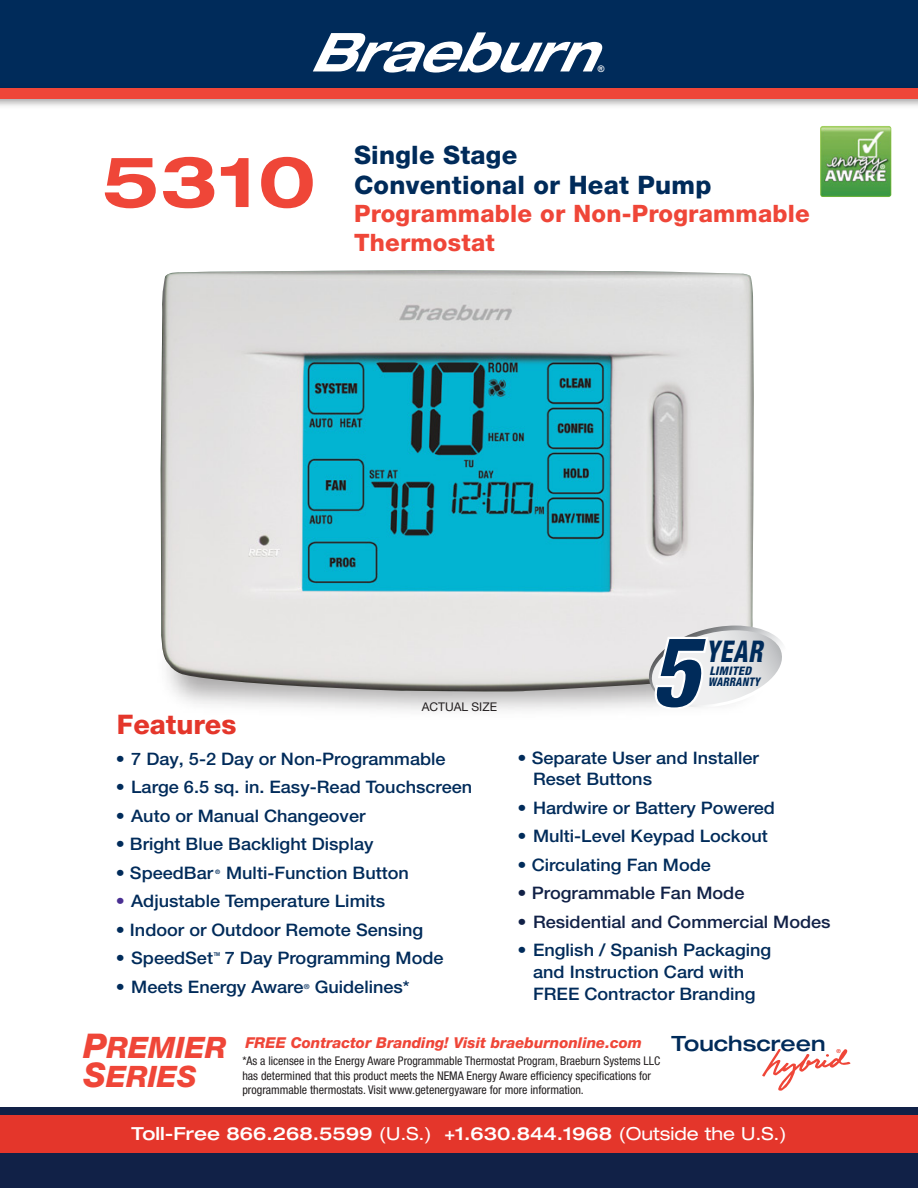
<style>
.page{position:relative;width:918px;height:1188px;background:#fff}
.page>*{position:absolute;margin:0;border:0;box-sizing:border-box;transform-origin:0 0}
.t1{font:italic 900 condensed 99.75px "Helvetica Neue LT Std";color:#002b5a;scale:.94 1}
.t2{font:700 expanded 70.5px "Helvetica Neue LT Std";color:#ef4638}
.t3{font:italic 800 condensed 30px "Helvetica Neue LT Std";color:#002b5a;scale:.83 1}
.t4{font:italic 800 29.55px "Helvetica Neue LT Std";color:#ef4638}
.t5{font:800 27px "Helvetica Neue LT Std";color:#e4362b}
.t6{font:800 25.5px/30px "Helvetica Neue LT Std";letter-spacing:.01em;color:#002b5a}
.t7{font:800 24px/28.5px "Helvetica Neue LT Std";letter-spacing:.01em;color:#ef4638}
.t8{font:500 expanded 21px "Helvetica Neue LT Std";color:#002b5a}
.t9{font:500 expanded 18px "Helvetica Neue LT Std";color:#fff}
.t10{font:500 17.25px/21.8px "Helvetica Neue LT Std";color:#002b5a;scale:1.05 1}
.t11{font:500 17.25px "Helvetica Neue LT Std";color:#112147;scale:1.05 1}
.t12{font:italic 800 15px "Helvetica Neue LT Std";color:#ef4638}
.t13{font:condensed 12px/14.4px "Helvetica Neue LT Std";color:#231f20}
.t14{font:12px "Helvetica Neue LT Std";color:#231f20}
.t15{font:italic 800 condensed 11.85px "Helvetica Neue LT Std";letter-spacing:.03em;color:#002b5a;scale:.9 1}
.t16{font:italic 800 condensed 11.85px "Helvetica Neue LT Std";letter-spacing:.03em;color:#002b5a}
.t17{font:700 9px "Arial";color:#fff}
.t18{font:500 7.05px "Helvetica Neue LT Std";color:#002b5a;scale:1.05 1}
.t19{font:700 6.3px "Helvetica Neue LT Std";color:#fff}
.t20{font:500 condensed 6.15px "Helvetica Neue LT Std";color:#002b5a;scale:1.05 1}
.t21{font:700 5.4px "Helvetica Neue LT Std";color:#ef4638}
.t22{font:500 condensed 5.25px "Helvetica Neue LT Std";color:#002b5a;scale:1.05 1}
.s1{color:#492f92}
.s2{font-size:34.05px}
.s3{font-weight:400}
</style>
<div class="page">
<img style="left:161px;top:270px;width:593px;height:420px">
<div style="left:0;top:0;width:918px;height:97px;background:#002b5a"></div>
<div style="left:0;top:1115px;width:918px;height:60px;background:#e4362b"></div>
<div style="left:0;top:1153px;width:918px;height:35px;background:#112147"></div>
<div style="left:0;top:1108px;width:918px;height:7px;background:#112147"></div>
<svg style="left:313px;top:32px;width:290px;height:41px"></svg>
<img style="left:0;top:88px;width:918px;height:18px">
<div style="left:0;top:89px;width:918px;height:10px;background:#ef4638"></div>
<svg style="left:173px;top:626px;width:610px;height:85px;background:#dbdada"></svg>
<svg style="left:762px;top:1049px;width:88px;height:42px"></svg>
<img style="left:820px;top:126px;width:71px;height:71px">
<p class="t17" style="left:598px;top:63px;width:8px">®</p>
<p class="t2" style="left:102px;top:138px;width:215px">5310</p>
<p class="t6" style="left:354px;top:140px;width:359px">Single Stage<br>Conventional or Heat Pump</p>
<p class="t7" style="left:354px;top:199px;width:457px">Programmable or Non-Programmable<br>Thermostat</p>
<p class="t19" style="left:880px;top:163px;width:7px">®</p>
<p class="t14" style="left:422px;top:699px;width:77px">ACTUAL SIZE</p>
<p class="t5" style="left:117px;top:708px;width:121px">Features</p>
<p class="t10" style="left:116px;top:747px;width:316px">• 7 Day, 5-2 Day or Non-Programmable</p>
<p class="t10" style="left:116px;top:776px;width:341px">• Large 6.5 sq. in. Easy-Read Touchscreen</p>
<p class="t10" style="left:116px;top:804px;width:239px">• Auto or Manual Changeover</p>
<p class="t10" style="left:116px;top:833px;width:247px">• Bright Blue Backlight Display</p>
<p class="t10" style="left:116px;top:861px;width:281px">• SpeedBar Multi-Function Button</p>
<p class="t10" style="left:116px;top:890px;width:258px"><span class="s1">•</span> Adjustable Temperature Limits</p>
<p class="t10" style="left:116px;top:918px;width:294px">• Indoor or Outdoor Remote Sensing</p>
<p class="t10" style="left:116px;top:947px;width:314px">• SpeedSet 7 Day Programming Mode</p>
<p class="t10" style="left:116px;top:976px;width:180px">• Meets Energy Aware</p>
<p class="t18" style="left:304px;top:983px;width:7px">®</p>
<p class="t10" style="left:315px;top:976px;width:92px">Guidelines*</p>
<p class="t20" style="left:215px;top:868px;width:6px">®</p>
<p class="t22" style="left:214px;top:951px;width:8px">TM</p>
<p class="t1" style="left:651px;top:610px;width:53px">5</p>
<p class="t3" style="left:706px;top:633px;width:69px">YEAR</p>
<p class="t16" style="left:709px;top:663px;width:43px">LIMITED</p>
<p class="t15" style="left:708px;top:675px;width:59px">WARRANTY</p>
<p class="t10" style="left:533px;top:748px;width:217px;line-height:20.7px;text-indent:-15px">• Separate User and Installer<br>Reset Buttons</p>
<p class="t10" style="left:518px;top:797px;width:247px">• Hardwire or Battery Powered</p>
<p class="t10" style="left:518px;top:825px;width:240px">• Multi-Level Keypad Lockout</p>
<p class="t10" style="left:518px;top:854px;width:186px">• Circulating Fan Mode</p>
<p class="t11" style="left:518px;top:883px;width:218px">• Programmable Fan Mode</p>
<p class="t11" style="left:518px;top:911px;width:300px">• Residential and Commercial Modes</p>
<p class="t10" style="left:533px;top:939px;width:228px;text-indent:-16px">• English / Spanish Packaging and Instruction Card with<br>FREE Contractor Branding</p>
<p class="t4" style="left:83px;top:1030px;width:145px"><span class="s2">P</span>REMIER</p>
<p class="t8" style="left:671px;top:1031px;width:156px">Touchscreen</p>
<p class="t12" style="left:245px;top:1034px;width:398px">FREE Contractor Branding! Visit braeburnonline.com</p>
<p class="t13" style="left:242px;top:1054px;width:419px">*As a licensee in the Energy Aware Programmable Thermostat Program, Braeburn Systems LLC has determined that this product meets the NEMA Energy Aware efficiency specifications for programmable thermostats. Visit www.getenergyaware for more information.</p>
<p class="t4" style="left:83px;top:1059px;width:115px"><span class="s2">S</span>ERIES</p>
<p class="t21" style="left:836px;top:1048px;width:6px">®</p>
<p class="t9" style="left:132px;top:1122px;width:657px">Toll-Free 866.268.5599 <span class="s3">(U.S.)</span> +1.630.844.1968 <span class="s3">(Outside the U.S.)</span></p>
</div>
